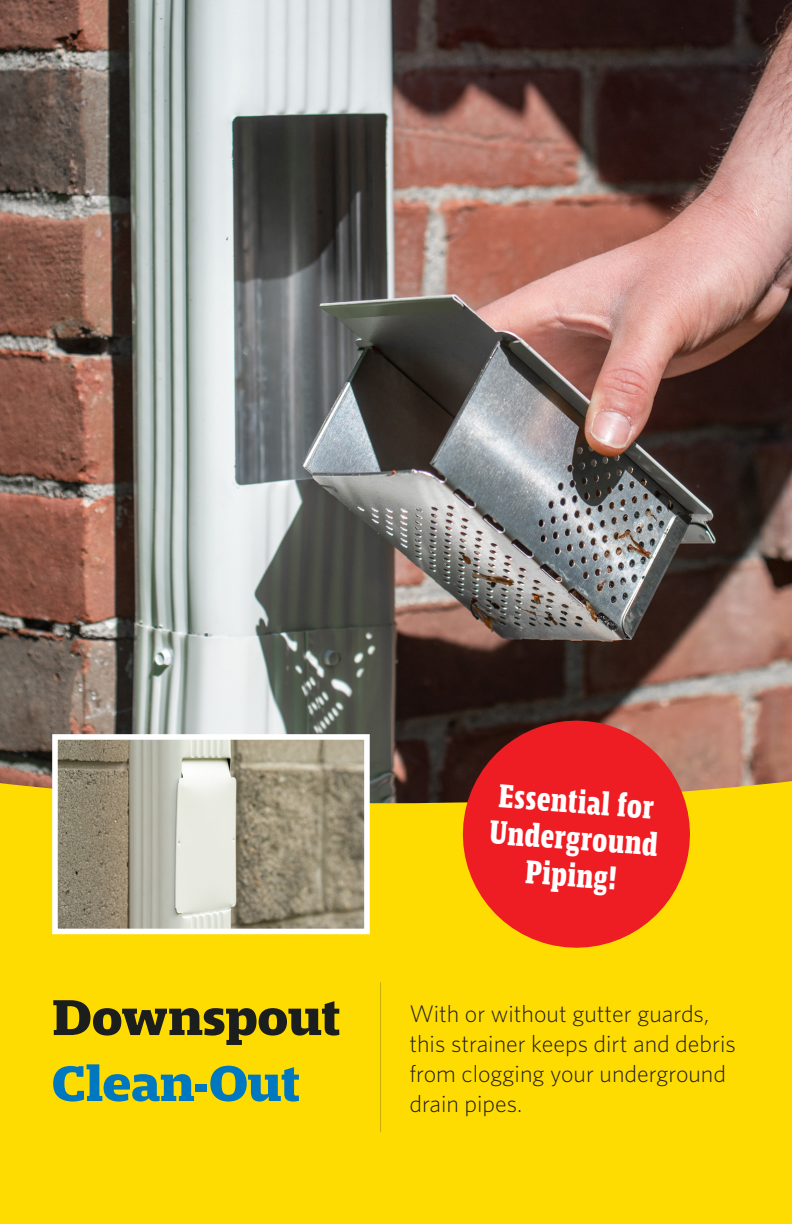
<style>
.page{position:relative;width:792px;height:1224px;background:#fff}
.page>*{position:absolute;margin:0;border:0;box-sizing:border-box;transform-origin:0 0}
.t1{font:700 expanded 52.4px/66px "Mislab Std";color:#1c1e1e}
.t2{font:700 expanded 34.4px/36.8px "Mislab Std Compact";color:#fff;text-align:center}
.t3{font:300 24px/30px "Whitney";color:#231f20}
.s1{color:#0078c0}
</style>
<div class="page">
<img style="left:1px;top:0;width:791px;height:780px">
<div style="left:1px;top:780px;width:791px;height:444px;background:#ffdc01"></div>
<svg style="left:451px;top:709px;width:251px;height:251px;background:#dc4920"></svg>
<hr style="left:380px;top:982px;width:1px;height:150px;background:#1c1e1e">
<img style="left:59px;top:741px;width:304px;height:186px">
<div style="left:52px;top:734px;width:318px;height:200px;border:6px solid #fff"></div>
<p class="t2" style="left:494px;top:778px;width:169px;rotate:4deg">Essential for<br>Underground<br>Piping!</p>
<p class="t1" style="left:52px;top:985px;width:289px">Downspout<br><span class="s1">Clean-Out</span></p>
<p class="t3" style="left:409px;top:998px;width:328px">With or without gutter guards, this strainer keeps dirt and debris from clogging your underground drain pipes.</p>
</div>
